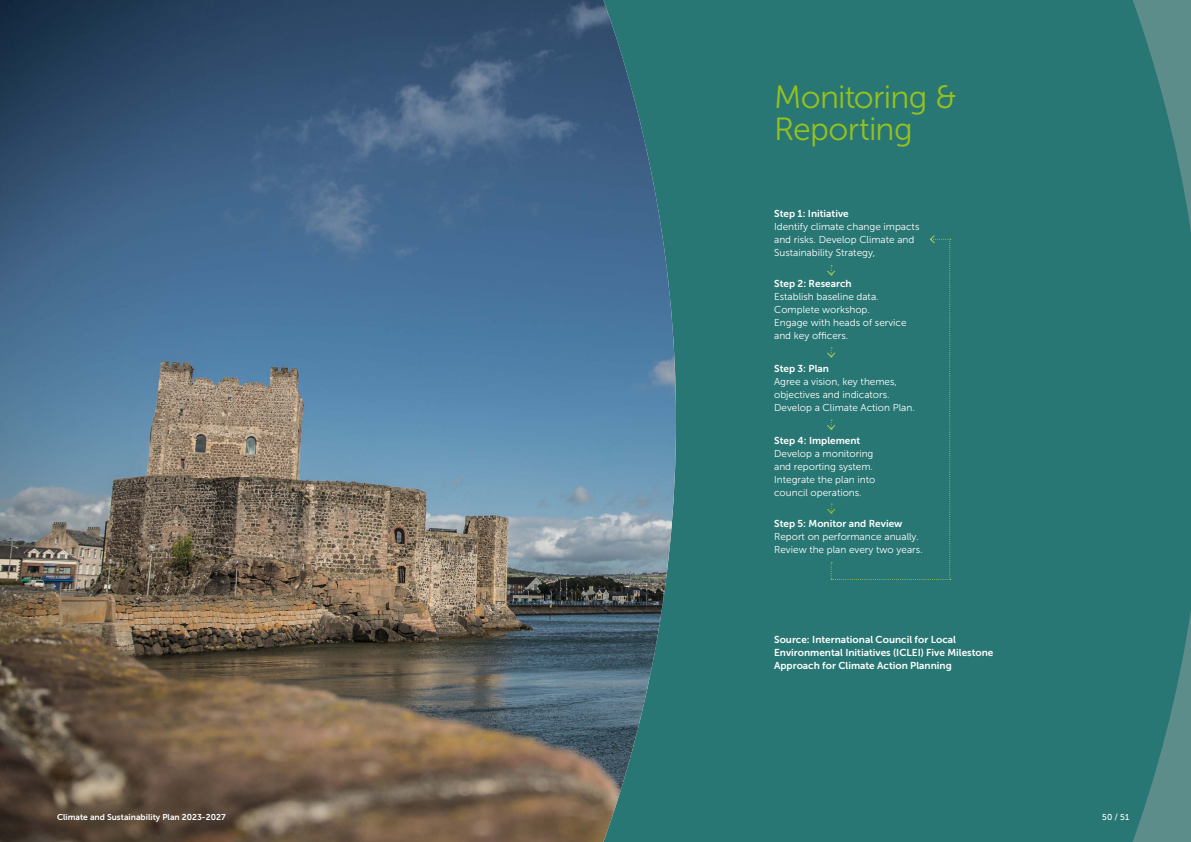
<style>
.page{position:relative;width:1191px;height:842px;background:#fff}
.page>*{position:absolute;margin:0;border:0;box-sizing:border-box;transform-origin:0 0}
.t1{font:32px/32px "Museo Sans 300";letter-spacing:-.02em;color:#95c11f}
.t2{font:10px/13px "Museo Sans 300";color:#fff}
.t3{font:10px/13px "Museo Sans 700";color:#fff}
.t4{font:8.5px "Museo Sans 700";color:#fff}
.t5{font:8.5px "Museo Sans 500";color:#fff}
</style>
<div class="page">
<div style="left:676px;top:0;width:515px;height:842px;background:#297774"></div>
<img style="left:0;top:0;width:676px;height:842px">
<div style="left:826px;top:234px;width:124px;height:346px;background:#297774"></div>
<h1 class="t1" style="left:774px;top:82px;width:184px">Monitoring &amp;<br>Reporting</h1>
<p class="t3" style="left:774px;top:207px;width:76px">Step 1: Initiative</p>
<p class="t2" style="left:774px;top:220px;width:147px">Identify climate change impacts and risks. Develop Climate and<br>Sustainability Strategy,</p>
<p class="t3" style="left:774px;top:277px;width:79px">Step 2: Research</p>
<p class="t2" style="left:774px;top:290px;width:134px">Establish baseline data.<br>Complete workshop.<br>Engage with heads of service and key officers.</p>
<p class="t3" style="left:774px;top:362px;width:56px">Step 3: Plan</p>
<p class="t2" style="left:774px;top:375px;width:142px">Agree a vision, key themes, objectives and indicators.<br>Develop a Climate Action Plan.</p>
<p class="t3" style="left:774px;top:434px;width:88px">Step 4: Implement</p>
<p class="t2" style="left:774px;top:447px;width:103px">Develop a monitoring and reporting system.<br>Integrate the plan into council operations.</p>
<p class="t3" style="left:774px;top:517px;width:130px">Step 5: Monitor and Review</p>
<p class="t2" style="left:774px;top:530px;width:150px">Report on performance anually.<br>Review the plan every two years.</p>
<p class="t3" style="left:774px;top:633px;width:221px">Source: International Council for Local<br>Environmental Initiatives (ICLEI) Five Milestone<br>Approach for Climate Action Planning</p>
<p class="t4" style="left:57px;top:812px;width:170px">Climate and Sustainability Plan 2023-2027</p>
<p class="t5" style="left:1102px;top:812px;width:28px">50 / 51</p>
</div>
